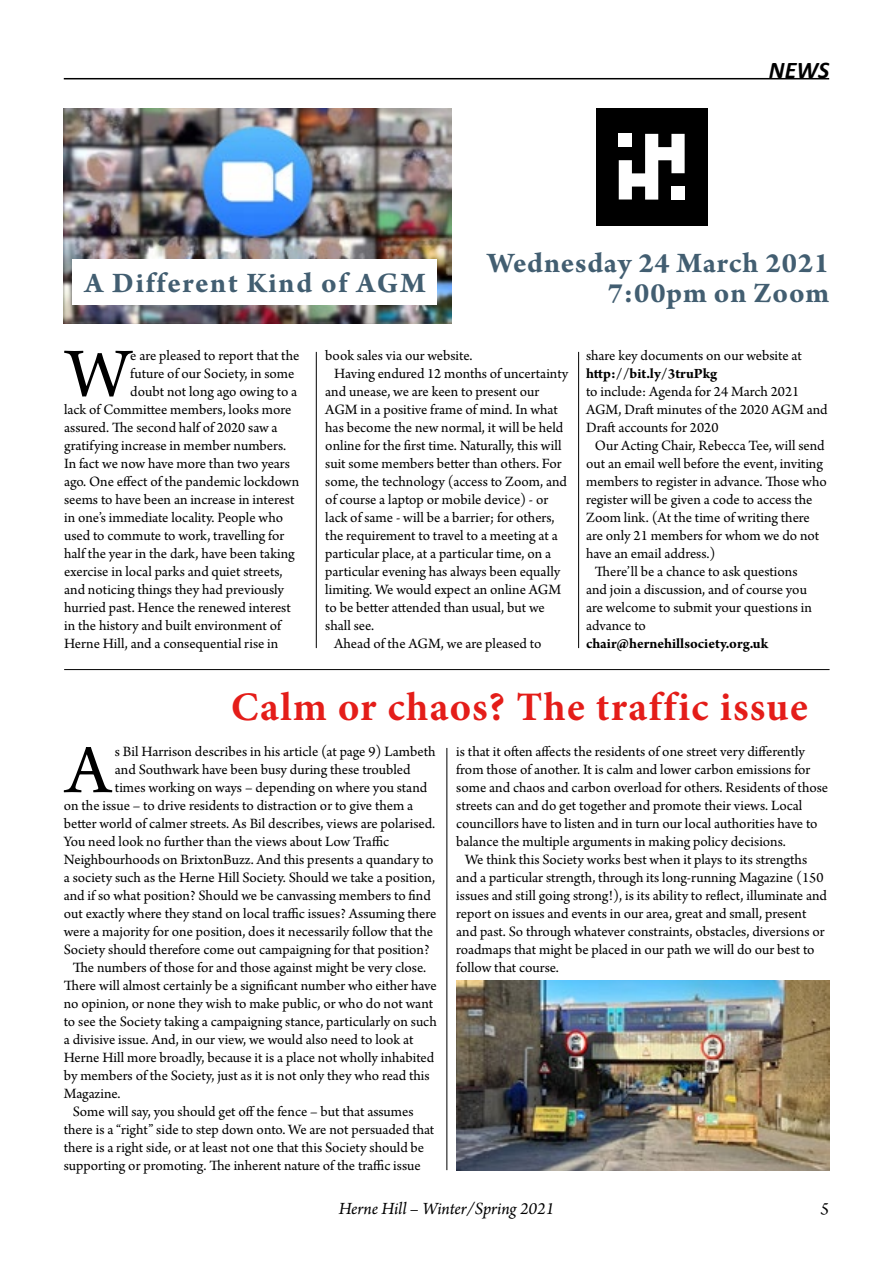
<style>
.page{position:relative;width:893px;height:1263px;background:#fff}
.page>*{position:absolute;margin:0;border:0;box-sizing:border-box;transform-origin:0 0}
.t1{font:73.2px "Arno Pro";color:#000}
.t2{font:700 40.5px "Minion Pro";letter-spacing:.03em;color:#e41d19}
.t3{font:700 30px "Arno Pro";letter-spacing:.03em;color:#425e71}
.t4{font:italic 700 24px "Calibri";color:#000}
.t5{font:italic 18px "Arno Pro";letter-spacing:-.005em;color:#000}
.t6{font:15px "Arno Pro";color:#000}
.t7{font:700 15px "Arno Pro";color:#000}
</style>
<div class="page">
<hr style="left:64px;top:78px;width:765px;height:1px;background:#000">
<hr style="left:316px;top:352px;width:1px;height:296px;background:#000">
<hr style="left:64px;top:669px;width:766px;height:1px;background:#000">
<hr style="left:578px;top:352px;width:1px;height:296px;background:#000">
<img style="left:64px;top:108px;width:388px;height:215px">
<div style="left:73px;top:259px;width:364px;height:46px;background:#fff"></div>
<div style="left:596px;top:108px;width:112px;height:118px;background:#000"></div>
<svg style="left:619px;top:134px;width:66px;height:66px"></svg>
<img style="left:457px;top:980px;width:372px;height:190px">
<hr style="left:446px;top:748px;width:1px;height:422px;background:#000">
<h3 class="t4" style="left:769px;top:53px;width:62px">NEWS</h3>
<h3 class="t3" style="left:84px;top:266px;width:343px">A Different Kind of AGM</h3>
<h3 class="t3" style="left:487px;top:246px;width:343px">Wednesday 24 March 2021</h3>
<h3 class="t3" style="left:608px;top:276px;width:220px">7:00pm on Zoom</h3>
<p class="t6" style="left:130px;top:347px;width:171px">e are pleased to report that the</p>
<p class="t6" style="left:130px;top:365px;width:166px">future of our Society, in some</p>
<p class="t6" style="left:130px;top:383px;width:169px">doubt not long ago owing to a</p>
<p class="t6" style="left:64px;top:401px;width:229px">lack of Committee members, looks more</p>
<p class="t6" style="left:64px;top:419px;width:215px">assured. The second half of 2020 saw a</p>
<p class="t6" style="left:64px;top:437px;width:224px">gratifying increase in member numbers.</p>
<p class="t6" style="left:64px;top:455px;width:227px">In fact we now have more than two years</p>
<p class="t6" style="left:64px;top:473px;width:237px">ago. One effect of the pandemic lockdown</p>
<p class="t6" style="left:64px;top:491px;width:232px">seems to have been an increase in interest</p>
<p class="t6" style="left:64px;top:509px;width:221px">in one’s immediate locality. People who</p>
<p class="t6" style="left:64px;top:527px;width:222px">used to commute to work, travelling for</p>
<p class="t6" style="left:64px;top:545px;width:232px">half the year in the dark, have been taking</p>
<p class="t6" style="left:64px;top:563px;width:220px">exercise in local parks and quiet streets,</p>
<p class="t6" style="left:64px;top:581px;width:221px">and noticing things they had previously</p>
<p class="t6" style="left:64px;top:599px;width:228px">hurried past. Hence the renewed interest</p>
<p class="t6" style="left:64px;top:617px;width:219px">in the history and built environment of</p>
<p class="t6" style="left:64px;top:635px;width:216px">Herne Hill, and a consequential rise in</p>
<h1 class="t1" style="left:66px;top:332px;width:66px">W</h1>
<p class="t6" style="left:325px;top:347px;width:149px">book sales via our website.</p>
<p class="t6" style="left:334px;top:365px;width:236px">Having endured 12 months of uncertainty</p>
<p class="t6" style="left:325px;top:383px;width:216px">and unease, we are keen to present our</p>
<p class="t6" style="left:325px;top:401px;width:234px">AGM in a positive frame of mind. In what</p>
<p class="t6" style="left:325px;top:419px;width:240px">has become the new normal, it will be held</p>
<p class="t6" style="left:325px;top:437px;width:238px">online for the first time. Naturally, this will</p>
<p class="t6" style="left:325px;top:455px;width:238px">suit some members better than others. For</p>
<p class="t6" style="left:325px;top:473px;width:243px">some, the technology (access to Zoom, and</p>
<p class="t6" style="left:325px;top:491px;width:224px">of course a laptop or mobile device) - or</p>
<p class="t6" style="left:325px;top:509px;width:231px">lack of same - will be a barrier; for others,</p>
<p class="t6" style="left:325px;top:527px;width:234px">the requirement to travel to a meeting at a</p>
<p class="t6" style="left:325px;top:545px;width:227px">particular place, at a particular time, on a</p>
<p class="t6" style="left:325px;top:563px;width:236px">particular evening has always been equally</p>
<p class="t6" style="left:325px;top:581px;width:237px">limiting. We would expect an online AGM</p>
<p class="t6" style="left:325px;top:599px;width:221px">to be better attended than usual, but we</p>
<p class="t6" style="left:325px;top:617px;width:50px">shall see.</p>
<p class="t6" style="left:334px;top:635px;width:209px">Ahead of the AGM, we are pleased to</p>
<p class="t6" style="left:586px;top:347px;width:217px">share key documents on our website at</p>
<p class="t7" style="left:586px;top:365px;width:133px">http://bit.ly/3truPkg</p>
<p class="t6" style="left:586px;top:383px;width:215px">to include: Agenda for 24 March 2021</p>
<p class="t6" style="left:586px;top:401px;width:243px">AGM, Draft minutes of the 2020 AGM and</p>
<p class="t6" style="left:586px;top:419px;width:134px">Draft accounts for 2020</p>
<p class="t6" style="left:595px;top:437px;width:231px">Our Acting Chair, Rebecca Tee, will send</p>
<p class="t6" style="left:586px;top:455px;width:238px">out an email well before the event, inviting</p>
<p class="t6" style="left:586px;top:473px;width:242px">members to register in advance. Those who</p>
<p class="t6" style="left:586px;top:491px;width:228px">register will be given a code to access the</p>
<p class="t6" style="left:586px;top:509px;width:225px">Zoom link. (At the time of writing there</p>
<p class="t6" style="left:586px;top:527px;width:235px">are only 21 members for whom we do not</p>
<p class="t6" style="left:586px;top:545px;width:131px">have an email address.)</p>
<p class="t6" style="left:595px;top:563px;width:204px">There’ll be a chance to ask questions</p>
<p class="t6" style="left:586px;top:581px;width:222px">and join a discussion, and of course you</p>
<p class="t6" style="left:586px;top:599px;width:227px">are welcome to submit your questions in</p>
<p class="t6" style="left:586px;top:617px;width:61px">advance to</p>
<p class="t7" style="left:586px;top:635px;width:184px">chair@hernehillsociety.org.uk</p>
<h2 class="t2" style="left:231px;top:678px;width:578px">Calm or chaos? The traffic issue</h2>
<h1 class="t1" style="left:66px;top:728px;width:46px">A</h1>
<p class="t6" style="left:115px;top:743px;width:322px">s Bil Harrison describes in his article (at page 9) Lambeth</p>
<p class="t6" style="left:115px;top:761px;width:297px">and Southwark have been busy during these troubled</p>
<p class="t6" style="left:115px;top:779px;width:314px">times working on ways – depending on where you stand</p>
<p class="t6" style="left:64px;top:797px;width:351px">on the issue – to drive residents to distraction or to give them a</p>
<p class="t6" style="left:64px;top:815px;width:373px">better world of calmer streets. As Bil describes, views are polarised.</p>
<p class="t6" style="left:64px;top:833px;width:327px">You need look no further than the views about Low Traffic</p>
<p class="t6" style="left:64px;top:851px;width:371px">Neighbourhoods on BrixtonBuzz. And this presents a quandary to</p>
<p class="t6" style="left:64px;top:869px;width:373px">a society such as the Herne Hill Society. Should we take a position,</p>
<p class="t6" style="left:64px;top:887px;width:369px">and if so what position? Should we be canvassing members to find</p>
<p class="t6" style="left:64px;top:905px;width:374px">out exactly where they stand on local traffic issues? Assuming there</p>
<p class="t6" style="left:64px;top:923px;width:371px">were a majority for one position, does it necessarily follow that the</p>
<p class="t6" style="left:64px;top:941px;width:367px">Society should therefore come out campaigning for that position?</p>
<p class="t6" style="left:73px;top:959px;width:355px">The numbers of those for and those against might be very close.</p>
<p class="t6" style="left:64px;top:977px;width:375px">There will almost certainly be a significant number who either have</p>
<p class="t6" style="left:64px;top:995px;width:371px">no opinion, or none they wish to make public, or who do not want</p>
<p class="t6" style="left:64px;top:1013px;width:374px">to see the Society taking a campaigning stance, particularly on such</p>
<p class="t6" style="left:64px;top:1031px;width:351px">a divisive issue. And, in our view, we would also need to look at</p>
<p class="t6" style="left:64px;top:1049px;width:372px">Herne Hill more broadly, because it is a place not wholly inhabited</p>
<p class="t6" style="left:64px;top:1067px;width:367px">by members of the Society, just as it is not only they who read this</p>
<p class="t6" style="left:64px;top:1085px;width:58px">Magazine.</p>
<p class="t6" style="left:73px;top:1103px;width:342px">Some will say, you should get off the fence – but that assumes</p>
<p class="t6" style="left:64px;top:1121px;width:372px">there is a “right” side to step down onto. We are not persuaded that</p>
<p class="t6" style="left:64px;top:1139px;width:362px">there is a right side, or at least not one that this Society should be</p>
<p class="t6" style="left:64px;top:1157px;width:358px">supporting or promoting. The inherent nature of the traffic issue</p>
<p class="t6" style="left:456px;top:743px;width:350px">is that it often affects the residents of one street very differently</p>
<p class="t6" style="left:456px;top:761px;width:356px">from those of another. It is calm and lower carbon emissions for</p>
<p class="t6" style="left:456px;top:779px;width:373px">some and chaos and carbon overload for others. Residents of those</p>
<p class="t6" style="left:456px;top:797px;width:348px">streets can and do get together and promote their views. Local</p>
<p class="t6" style="left:456px;top:815px;width:363px">councillors have to listen and in turn our local authorities have to</p>
<p class="t6" style="left:456px;top:833px;width:331px">balance the multiple arguments in making policy decisions.</p>
<p class="t6" style="left:465px;top:851px;width:343px">We think this Society works best when it plays to its strengths</p>
<p class="t6" style="left:456px;top:869px;width:369px">and a particular strength, through its long-running Magazine (150</p>
<p class="t6" style="left:456px;top:887px;width:372px">issues and still going strong!), is its ability to reflect, illuminate and</p>
<p class="t6" style="left:456px;top:905px;width:352px">report on issues and events in our area, great and small, present</p>
<p class="t6" style="left:456px;top:923px;width:370px">and past. So through whatever constraints, obstacles, diversions or</p>
<p class="t6" style="left:456px;top:941px;width:360px">roadmaps that might be placed in our path we will do our best to</p>
<p class="t6" style="left:456px;top:959px;width:104px">follow that course.</p>
<p class="t5" style="left:339px;top:1198px;width:217px">Herne Hill – Winter/Spring 2021</p>
<p class="t5" style="left:821px;top:1198px;width:10px">5</p>
</div>
